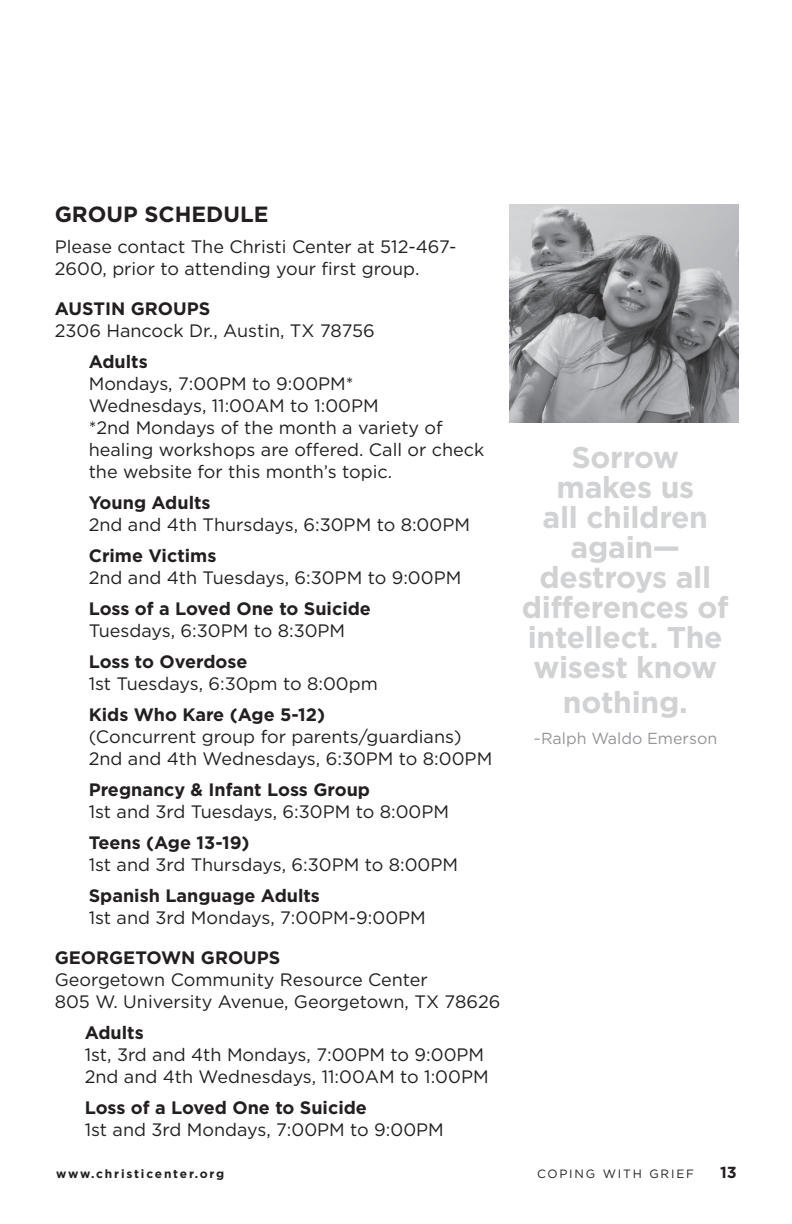
<style>
.page{position:relative;width:792px;height:1224px;background:#fff}
.page>*{position:absolute;margin:0;border:0;box-sizing:border-box;transform-origin:0 0}
.t1{font:700 30.2px/30px "Gotham";letter-spacing:-.01em;color:#d1d2d4;text-align:center}
.t2{font:700 22px "Gotham";color:#231f20}
.t3{font:18px/22px "Gotham";color:#231f20}
.t4{font:700 18px "Gotham";color:#231f20}
.t5{font:16px "Gotham";color:#939598}
.t6{font:700 16px "Gotham";color:#231f20}
.t7{font:700 12px "Gotham";letter-spacing:.15em;color:#231f20}
.t8{font:12px "Gotham";letter-spacing:.15em;color:#231f20}
</style>
<div class="page">
<img style="left:510px;top:205px;width:229px;height:218px">
<p class="t2" style="left:55px;top:201px;width:215px">GROUP SCHEDULE</p>
<p class="t3" style="left:55px;top:236px;width:403px">Please contact The Christi Center at 512-467-<br>2600, prior to attending your first group.</p>
<p class="t4" style="left:55px;top:298px;width:157px">AUSTIN GROUPS</p>
<p class="t3" style="left:55px;top:320px;width:322px">2306 Hancock Dr., Austin, TX 78756</p>
<p class="t4" style="left:89px;top:351px;width:61px">Adults</p>
<p class="t3" style="left:89px;top:373px;width:266px">Mondays, 7:00PM to 9:00PM*</p>
<p class="t3" style="left:89px;top:395px;width:292px">Wednesdays, 11:00AM to 1:00PM</p>
<p class="t3" style="left:89px;top:417px;width:397px">*2nd Mondays of the month a variety of healing workshops are offered. Call or check the website for this month’s topic.</p>
<p class="t4" style="left:89px;top:492px;width:123px">Young Adults</p>
<p class="t3" style="left:89px;top:514px;width:383px">2nd and 4th Thursdays, 6:30PM to 8:00PM</p>
<p class="t4" style="left:89px;top:545px;width:129px">Crime Victims</p>
<p class="t3" style="left:89px;top:567px;width:374px">2nd and 4th Tuesdays, 6:30PM to 9:00PM</p>
<p class="t4" style="left:89px;top:598px;width:284px">Loss of a Loved One to Suicide</p>
<p class="t3" style="left:89px;top:620px;width:258px">Tuesdays, 6:30PM to 8:30PM</p>
<p class="t4" style="left:89px;top:651px;width:160px">Loss to Overdose</p>
<p class="t3" style="left:89px;top:673px;width:291px">1st Tuesdays, 6:30pm to 8:00pm</p>
<p class="t4" style="left:89px;top:704px;width:238px">Kids Who Kare (Age 5-12)</p>
<p class="t3" style="left:89px;top:726px;width:374px">(Concurrent group for parents/guardians)</p>
<p class="t3" style="left:89px;top:748px;width:405px">2nd and 4th Wednesdays, 6:30PM to 8:00PM</p>
<p class="t4" style="left:89px;top:779px;width:283px">Pregnancy &amp; Infant Loss Group</p>
<p class="t3" style="left:89px;top:801px;width:362px">1st and 3rd Tuesdays, 6:30PM to 8:00PM</p>
<p class="t4" style="left:89px;top:832px;width:162px">Teens (Age 13-19)</p>
<p class="t3" style="left:89px;top:854px;width:371px">1st and 3rd Thursdays, 6:30PM to 8:00PM</p>
<p class="t4" style="left:89px;top:885px;width:233px">Spanish Language Adults</p>
<p class="t3" style="left:89px;top:907px;width:339px">1st and 3rd Mondays, 7:00PM-9:00PM</p>
<p class="t4" style="left:55px;top:947px;width:227px">GEORGETOWN GROUPS</p>
<p class="t3" style="left:55px;top:969px;width:375px">Georgetown Community Resource Center</p>
<p class="t3" style="left:55px;top:991px;width:447px">805 W. University Avenue, Georgetown, TX 78626</p>
<p class="t4" style="left:85px;top:1022px;width:61px">Adults</p>
<p class="t3" style="left:85px;top:1044px;width:401px">1st, 3rd and 4th Mondays, 7:00PM to 9:00PM</p>
<p class="t3" style="left:85px;top:1066px;width:405px">2nd and 4th Wednesdays, 11:00AM to 1:00PM</p>
<p class="t4" style="left:85px;top:1097px;width:284px">Loss of a Loved One to Suicide</p>
<p class="t3" style="left:85px;top:1119px;width:361px">1st and 3rd Mondays, 7:00PM to 9:00PM</p>
<p class="t1" style="left:572px;top:442px;width:109px">Sorrow</p>
<p class="t1" style="left:522px;top:472px;width:208px">makes us<br>all children again— destroys all differences of intellect. The wisest know</p>
<p class="t1" style="left:563px;top:687px;width:126px">nothing.</p>
<p class="t5" style="left:533px;top:729px;width:185px">~Ralph Waldo Emerson</p>
<p class="t7" style="left:56px;top:1166px;width:170px">www.christicenter.org</p>
<p class="t8" style="left:537px;top:1166px;width:159px">COPING WITH GRIEF</p>
<p class="t6" style="left:720px;top:1162px;width:18px">13</p>
</div>
